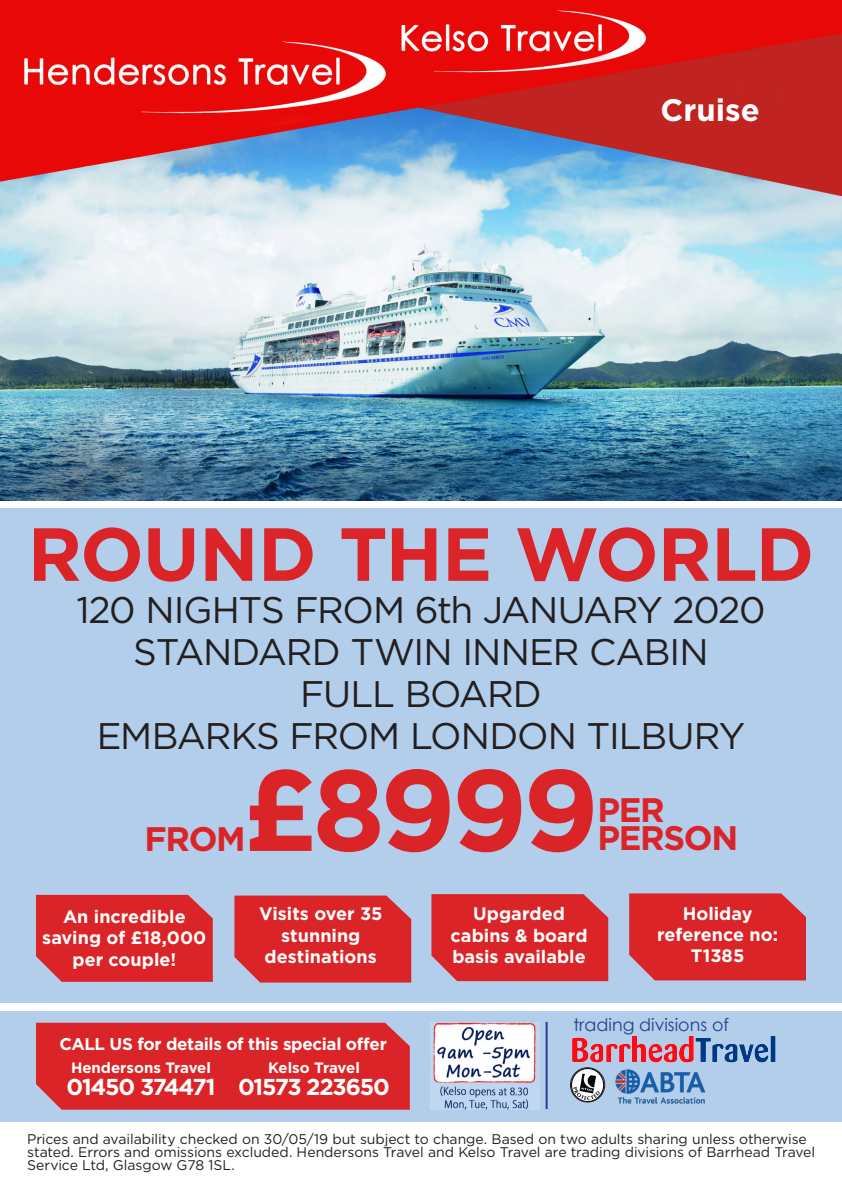
<style>
.page{position:relative;width:842px;height:1191px;background:#fff}
.page>*{position:absolute;margin:0;border:0;box-sizing:border-box;transform-origin:0 0}
.t1{font:700 115px "Gotham";color:#db2428}
.t2{font:700 75px "Gotham";letter-spacing:-.015em;color:#db2428}
.t3{font:37px/42px "Gotham HTF";letter-spacing:-.03em;color:#231f20;text-align:center}
.t4{font:700 34px "Gotham";letter-spacing:-.04em;color:#db2428}
.t5{font:700 31px "Gotham";color:#fff}
.t6{font:700 23px "Gotham";letter-spacing:-.05em;color:#fff}
.t7{font:700 18px/21.2px "Gotham";color:#fff;text-align:center}
.t8{font:17.5px "Century Gothic";color:#253f8e}
.t9{font:700 17px "Gotham";letter-spacing:-.02em;color:#fff}
.t10{font:700 15px "Gotham";color:#fff}
.t11{font:700 15px "Gotham";letter-spacing:-.02em;color:#fff}
.t12{font:14px/13px "Gotham HTF";letter-spacing:-.005em;color:#231f20}
</style>
<div class="page">
<div style="left:0;top:1011px;width:842px;height:110px;background:#b2ceea"></div>
<hr style="left:546px;top:1022px;width:2px;height:87px;background:#253f8e">
<img style="left:615px;top:1069px;width:91px;height:35px">
<img style="left:570px;top:1067px;width:35px;height:35px;border-radius:17px">
<div style="left:570px;top:1067px;width:35px;height:35px;border:1px solid #231f20;border-radius:50%"></div>
<div style="left:0;top:508px;width:842px;height:494px;background:#b2ceea"></div>
<img style="left:572px;top:1035px;width:204px;height:28px">
<img style="left:431px;top:1022px;width:108px;height:87px">
<div style="left:36px;top:1022px;width:374px;height:87px;background:#db2428"></div>
<div style="left:36px;top:895px;width:177px;height:86px;background:#db2428"></div>
<div style="left:234px;top:895px;width:177px;height:87px;background:#db2428"></div>
<div style="left:431px;top:894px;width:177px;height:87px;background:#db2428"></div>
<div style="left:629px;top:893px;width:177px;height:87px;background:#db2428"></div>
<img style="left:0;top:276px;width:842px;height:224px">
<img style="left:0;top:0;width:842px;height:276px">
<h3 class="t5" style="left:655px;top:89px;width:177px">Winter Sun</h3>
<h3 class="t5" style="left:661px;top:89px;width:101px">Cruise</h3>
<h2 class="t2" style="left:28px;top:504px;width:788px">ROUND THE WORLD</h2>
<h3 class="t3" style="left:76px;top:588px;width:690px">120 NIGHTS FROM 6th JANUARY 2020<br>STANDARD TWIN INNER CABIN<br>FULL BOARD<br>EMBARKS FROM LONDON TILBURY</h3>
<h1 class="t1" style="left:243px;top:734px;width:357px">£8999</h1>
<h3 class="t4" style="left:597px;top:787px;width:69px">PER</h3>
<h3 class="t4" style="left:145px;top:816px;width:103px">FROM</h3>
<h3 class="t4" style="left:597px;top:815px;width:142px">PERSON</h3>
<p class="t7" style="left:42px;top:906px;width:166px">An incredible saving of £18,000 per couple!</p>
<p class="t7" style="left:259px;top:903px;width:125px">Visits over 35 stunning destinations</p>
<p class="t7" style="left:451px;top:903px;width:138px">Upgarded cabins &amp; board basis available</p>
<p class="t7" style="left:657px;top:903px;width:122px">Holiday reference no:<br>T1385</p>
<p class="t9" style="left:59px;top:1032px;width:329px">CALL US for details of this special offer</p>
<p class="t10" style="left:71px;top:1058px;width:141px">Hendersons Travel</p>
<h3 class="t6" style="left:67px;top:1071px;width:151px">01450 374471</h3>
<p class="t11" style="left:268px;top:1058px;width:93px">Kelso Travel</p>
<h3 class="t6" style="left:238px;top:1071px;width:153px">01573 223650</h3>
<p class="t8" style="left:573px;top:1012px;width:157px">trading divisions of</p>
<p class="t12" style="left:27px;top:1132px;width:789px">Prices and availability checked on 30/05/19 but subject to change. Based on two adults sharing unless otherwise stated. Errors and omissions excluded. Hendersons Travel and Kelso Travel are trading divisions of Barrhead Travel<br>Service Ltd, Glasgow G78 1SL.</p>
</div>
